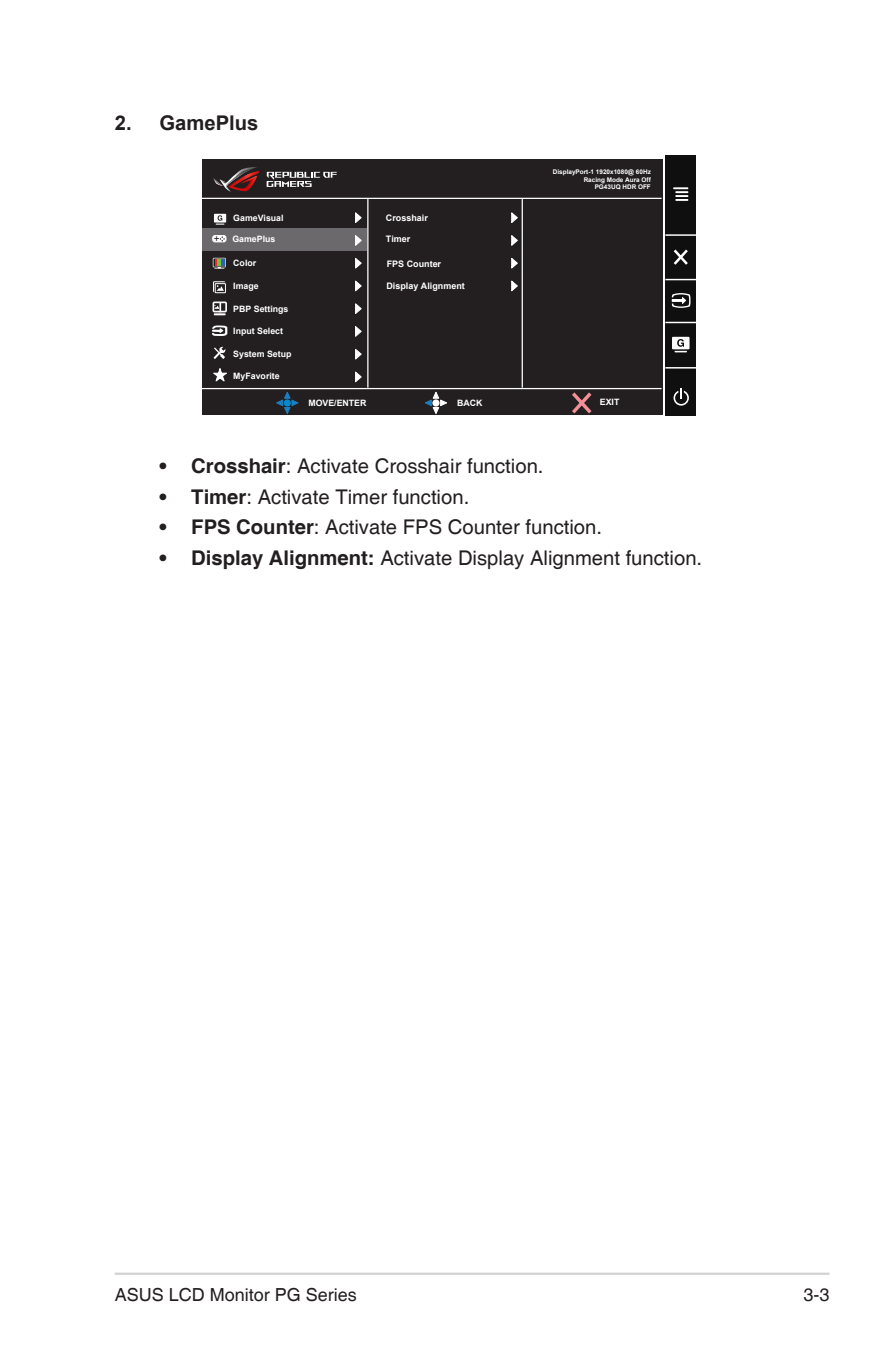
<style>
.page{position:relative;width:893px;height:1346px;background:#fff}
.page>*{position:absolute;margin:0;border:0;box-sizing:border-box;transform-origin:0 0}
.t1{font:20.25px "Helvetica";color:#231f20}
.OSD_Item{font:700 20.25px "Arial";color:#231f20}
.t2{font:18px "Helvetica";color:#231f20}
.t3{font:9.9px "Arial";color:#231f20}
.t4{font:700 9px "Arial";color:#fff}
.t5{font:700 8.78px "Arial";color:#fff}
.t6{font:700 6.3px/7.6px "Arial";color:#fff;text-align:right}
.s1{font-weight:700}
</style>
<div class="page">
<hr style="left:115px;top:1272px;width:714px;height:3px;background:#d1d2d4">
<div style="left:202px;top:159px;width:460px;height:256px;background:#231f20"></div>
<hr style="left:367px;top:199px;width:1px;height:189px;background:#fff">
<hr style="left:522px;top:199px;width:1px;height:189px;background:#fff">
<svg style="left:511px;top:212px;width:7px;height:11px"></svg>
<svg style="left:511px;top:235px;width:7px;height:11px"></svg>
<svg style="left:511px;top:258px;width:7px;height:11px"></svg>
<svg style="left:511px;top:280px;width:7px;height:12px"></svg>
<svg style="left:572px;top:392px;width:19px;height:21px"></svg>
<hr style="left:202px;top:198px;width:460px;height:1px;background:#fff">
<hr style="left:202px;top:388px;width:460px;height:1px;background:#fff">
<div style="left:202px;top:228px;width:165px;height:23px;background:#6c696d"></div>
<svg style="left:355px;top:212px;width:7px;height:11px"></svg>
<svg style="left:355px;top:235px;width:7px;height:11px"></svg>
<svg style="left:355px;top:258px;width:7px;height:11px"></svg>
<svg style="left:355px;top:280px;width:7px;height:12px"></svg>
<svg style="left:355px;top:303px;width:7px;height:11px"></svg>
<svg style="left:355px;top:326px;width:7px;height:11px"></svg>
<svg style="left:355px;top:348px;width:7px;height:12px"></svg>
<svg style="left:355px;top:371px;width:7px;height:12px"></svg>
<svg style="left:213px;top:258px;width:13px;height:11px"></svg>
<div style="left:215px;top:283px;width:11px;height:10px;border:1px solid #fff"></div>
<svg style="left:213px;top:281px;width:12px;height:11px"></svg>
<svg style="left:213px;top:346px;width:13px;height:13px"></svg>
<svg style="left:213px;top:368px;width:14px;height:14px"></svg>
<svg style="left:276px;top:391px;width:23px;height:23px"></svg>
<div style="left:284px;top:399px;width:7px;height:8px;background:#0089cf;border-radius:50%"></div>
<svg style="left:425px;top:391px;width:22px;height:23px"></svg>
<div style="left:432px;top:399px;width:8px;height:8px;background:#fff;border-radius:50%"></div>
<svg style="left:212px;top:325px;width:15px;height:11px"></svg>
<svg style="left:214px;top:214px;width:12px;height:11px"></svg>
<svg style="left:267px;top:172px;width:70px;height:15px"></svg>
<svg style="left:213px;top:167px;width:46px;height:25px"></svg>
<div style="left:213px;top:235px;width:13px;height:7px;background:#fff;border-radius:2px"></div>
<div style="left:212px;top:235px;width:14px;height:7px;border:1px solid #fff;border-radius:2px"></div>
<svg style="left:220px;top:236px;width:5px;height:5px"></svg>
<div style="left:213px;top:301px;width:14px;height:11px;border:2px solid #fff"></div>
<svg style="left:213px;top:303px;width:13px;height:13px"></svg>
<div style="left:665px;top:155px;width:31px;height:261px;background:#0f0f0f"></div>
<svg style="left:673px;top:187px;width:15px;height:14px"></svg>
<svg style="left:674px;top:249px;width:14px;height:16px"></svg>
<svg style="left:672px;top:337px;width:17px;height:15px"></svg>
<hr style="left:665px;top:234px;width:31px;height:2px;background:#fff">
<hr style="left:665px;top:279px;width:31px;height:1px;background:#fff">
<hr style="left:665px;top:322px;width:31px;height:1px;background:#fff">
<hr style="left:665px;top:367px;width:32px;height:1px;background:#fff">
<svg style="left:673px;top:389px;width:16px;height:17px"></svg>
<svg style="left:672px;top:293px;width:19px;height:15px"></svg>
<p class="OSD_Item" style="left:115px;top:109px;width:145px">2. GamePlus</p>
<p class="t5" style="left:233px;top:212px;width:52px">GameVisual</p>
<p class="t5" style="left:233px;top:257px;width:24px">Color</p>
<p class="t5" style="left:233px;top:280px;width:27px">Image</p>
<p class="t5" style="left:233px;top:325px;width:51px">Input Select</p>
<p class="t5" style="left:233px;top:347px;width:60px">System Setup</p>
<p class="t5" style="left:233px;top:370px;width:48px">MyFavorite</p>
<p class="t3" style="left:214px;top:232px;width:7px">+</p>
<p class="t5" style="left:232px;top:233px;width:44px">GamePlus</p>
<p class="t5" style="left:233px;top:302px;width:57px">PBP Settings</p>
<p class="t4" style="left:386px;top:212px;width:43px">Crosshair</p>
<p class="t4" style="left:386px;top:233px;width:26px">Timer</p>
<p class="t4" style="left:387px;top:257px;width:56px">FPS Counter</p>
<p class="t4" style="left:386px;top:280px;width:80px">Display Alignment</p>
<p class="t5" style="left:308px;top:396px;width:60px">MOVE/ENTER</p>
<p class="t5" style="left:457px;top:396px;width:27px">BACK</p>
<p class="t6" style="left:553px;top:168px;width:100px">DisplayPort-1 1920x1080@ 60Hz<br>Racing Mode Aura Off<br>PG43UQ HDR OFF</p>
<p class="t5" style="left:600px;top:396px;width:21px">EXIT</p>
<p class="t1" style="left:159px;top:454px;width:386px"><span class="s1">• Crosshair</span>: Activate Crosshair function.</p>
<p class="t1" style="left:159px;top:485px;width:311px"><span class="s1">• Timer</span>: Activate Timer function.</p>
<p class="t1" style="left:159px;top:515px;width:444px"><span class="s1">• FPS Counter</span>: Activate FPS Counter function.</p>
<p class="t1" style="left:159px;top:546px;width:544px"><span class="s1">• Display Alignment:</span> Activate Display Alignment function.</p>
<p class="t2" style="left:115px;top:1284px;width:244px">ASUS LCD Monitor PG Series</p>
<p class="t2" style="left:803px;top:1284px;width:28px">3-3</p>
</div>
